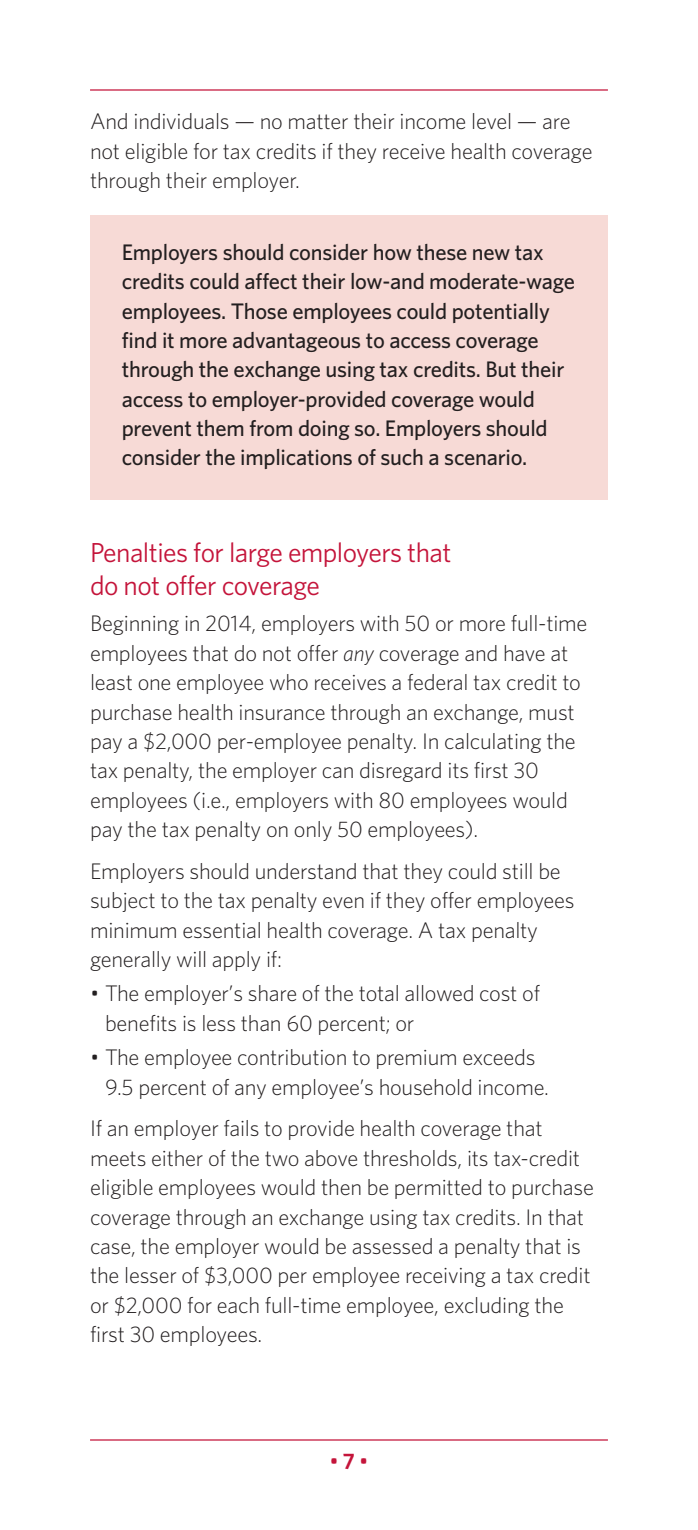
<style>
.page{position:relative;width:698px;height:1530px;background:#fff}
.page>*{position:absolute;margin:0;border:0;box-sizing:border-box;transform-origin:0 0}
.t1{font:27.5px/32.5px "Whitney";letter-spacing:-.02em;color:#c4143a}
.t2{font:300 22.5px/29.5px "Whitney";letter-spacing:-.01em;color:#231f20}
.t3{font:500 22.5px/29.5px "Whitney";letter-spacing:-.01em;color:#231f20}
.t4{font:600 17.5px "Whitney";color:#c4143a}
.s1{font-style:italic}
.s2{font-size:22.5px}
</style>
<div class="page">
<hr style="left:90px;top:89px;width:518px;height:2px;background:#c4143a">
<hr style="left:90px;top:1439px;width:518px;height:2px;background:#c4143a">
<div style="left:90px;top:215px;width:518px;height:285px;background:#f7dad6"></div>
<p class="t2" style="left:90px;top:107px;width:504px">And individuals — no matter their income level — are not eligible for tax credits if they receive health coverage through their employer.</p>
<p class="t3" style="left:122px;top:237px;width:454px">Employers should consider how these new tax credits could affect their low-and moderate-wage employees. Those employees could potentially find it more advantageous to access coverage through the exchange using tax credits. But their access to employer-provided coverage would prevent them from doing so. Employers should consider the implications of such a scenario.</p>
<p class="t1" style="left:90px;top:536px;width:363px">Penalties for large employers that do not offer coverage</p>
<p class="t2" style="left:90px;top:609px;width:499px">Beginning in 2014, employers with 50 or more full-time employees that do not offer <span class="s1">any</span> coverage and have at least one employee who receives a federal tax credit to purchase health insurance through an exchange, must pay a $2,000 per-employee penalty. In calculating the tax penalty, the employer can disregard its first 30 employees (i.e., employers with 80 employees would pay the tax penalty on only 50 employees).</p>
<p class="t2" style="left:90px;top:856px;width:486px">Employers should understand that they could still be subject to the tax penalty even if they offer employees minimum essential health coverage. A tax penalty generally will apply if:</p>
<p class="t2" style="left:105px;top:979px;width:436px;text-indent:-15px">• The employer’s share of the total allowed cost of benefits is less than 60 percent; or</p>
<p class="t2" style="left:105px;top:1043px;width:445px;text-indent:-15px">• The employee contribution to premium exceeds<br>9.5 percent of any employee’s household income.</p>
<p class="t2" style="left:90px;top:1114px;width:505px">If an employer fails to provide health coverage that meets either of the two above thresholds, its tax-credit eligible employees would then be permitted to purchase coverage through an exchange using tax credits. In that case, the employer would be assessed a penalty that is the lesser of $3,000 per employee receiving a tax credit or $2,000 for each full-time employee, excluding the first 30 employees.</p>
<p class="t4" style="left:330px;top:1450px;width:39px">•<span class="s2">7</span>•</p>
</div>
